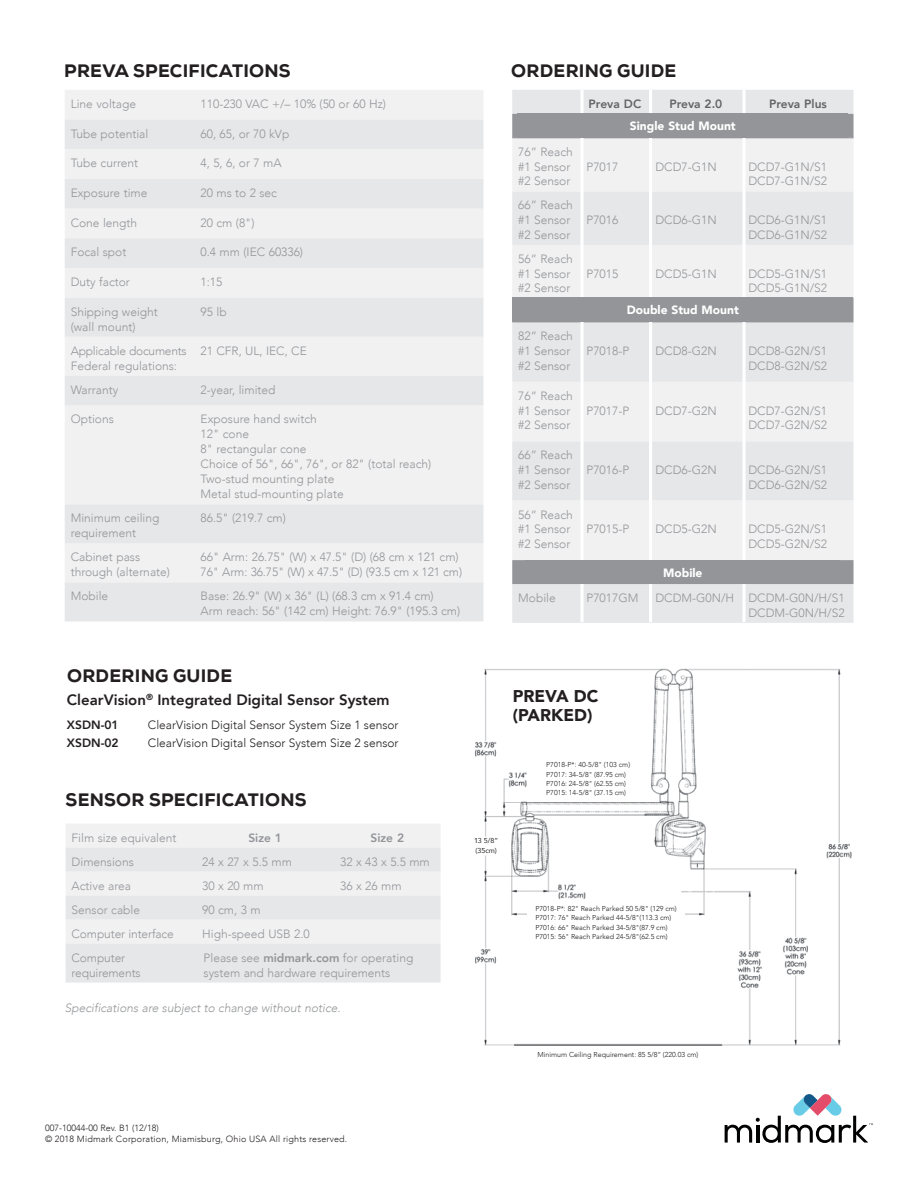
<style>
.page{position:relative;width:918px;height:1188px;background:#fff}
.page>*{position:absolute;margin:0;border:0;box-sizing:border-box;transform-origin:0 0}
.t1{font:800 18px "Nexa";letter-spacing:.015em;color:#231f20}
.t2{font:900 16.95px/19.5px "Avenir";color:#231f20}
.t3{font:800 15px "Avenir";color:#231f20}
.t4{font:300 12px/14.7px "Avenir";color:#939598}
.t5{font:300 12px "Avenir";color:#231f20}
.t6{font:italic 300 12px "Avenir";color:#939598}
.t7{font:300 12px/15px "Avenir";letter-spacing:-.02em;color:#939598}
.t8{font:900 12px "Avenir";color:#fff}
.t9{font:800 12px "Avenir";color:#636466}
.t10{font:800 12px "Avenir";color:#231f20}
.t11{font:800 12px "Avenir";color:#939598}
.t12{font:300 9px/10.5px "Avenir";letter-spacing:.02em;color:#231f20}
.t13{font:300 7.2px/9.3px "Avenir";color:#231f20}
.t14{font:7.2px/9.3px "Avenir";color:#231f20}
.s1{font-weight:800}
</style>
<div class="page">
<div style="left:512px;top:90px;width:342px;height:533px;background:#e6e7e8"></div>
<svg style="left:512px;top:138px;width:342px;height:422px;fill:#f1f1f2"></svg>
<hr style="left:512px;top:137px;width:69px;height:1px;background:#939598">
<hr style="left:742px;top:137px;width:112px;height:1px;background:#939598">
<hr style="left:742px;top:298px;width:112px;height:1px;background:#939598">
<svg style="left:725px;top:1094px;width:148px;height:49px"></svg>
<div style="left:65px;top:90px;width:418px;height:30px;background:#f1f1f2"></div>
<svg style="left:65px;top:120px;width:418px;height:501px;fill:#f1f1f2"></svg>
<div style="left:66px;top:824px;width:375px;height:24px;background:#f1f1f2"></div>
<svg style="left:66px;top:848px;width:375px;height:135px;fill:#e6e7e8"></svg>
<hr style="left:581px;top:90px;width:3px;height:532px;background:#fff">
<hr style="left:649px;top:90px;width:3px;height:532px;background:#fff">
<hr style="left:743px;top:90px;width:3px;height:532px;background:#fff">
<div style="left:512px;top:298px;width:341px;height:24px;background:#939598"></div>
<div style="left:526px;top:560px;width:314px;height:24px;background:#939598"></div>
<div style="left:518px;top:114px;width:330px;height:24px;background:#939598"></div>
<img style="left:474px;top:668px;width:378px;height:378px">
<svg style="left:513px;top:1037px;width:210px;height:9px"></svg>
<div style="left:527px;top:900px;width:158px;height:47px;background:#fff"></div>
<h1 class="t1" style="left:64px;top:60px;width:228px">PREVA SPECIFICATIONS</h1>
<p class="t4" style="left:71px;top:96px;width:67px">Line voltage</p>
<p class="t4" style="left:201px;top:96px;width:187px">110-230 VAC +/– 10% (50 or 60 Hz)</p>
<p class="t4" style="left:71px;top:126px;width:79px">Tube potential</p>
<p class="t4" style="left:201px;top:126px;width:90px">60, 65, or 70 kVp</p>
<p class="t4" style="left:71px;top:156px;width:69px">Tube current</p>
<p class="t4" style="left:201px;top:156px;width:83px">4, 5, 6, or 7 mA</p>
<p class="t4" style="left:71px;top:185px;width:78px">Exposure time</p>
<p class="t4" style="left:201px;top:185px;width:78px">20 ms to 2 sec</p>
<p class="t4" style="left:71px;top:215px;width:68px">Cone length</p>
<p class="t4" style="left:201px;top:215px;width:56px">20 cm (8")</p>
<p class="t4" style="left:71px;top:245px;width:57px">Focal spot</p>
<p class="t4" style="left:201px;top:245px;width:104px">0.4 mm (IEC 60336)</p>
<p class="t4" style="left:71px;top:275px;width:61px">Duty factor</p>
<p class="t4" style="left:201px;top:275px;width:23px">1:15</p>
<p class="t4" style="left:71px;top:304px;width:89px">Shipping weight (wall mount)</p>
<p class="t4" style="left:201px;top:304px;width:28px">95 lb</p>
<p class="t7" style="left:71px;top:343px;width:117px">Applicable documents<br>Federal regulations:</p>
<p class="t4" style="left:201px;top:343px;width:108px">21 CFR, UL, IEC, CE</p>
<p class="t4" style="left:71px;top:382px;width:49px">Warranty</p>
<p class="t4" style="left:201px;top:382px;width:77px">2-year, limited</p>
<p class="t4" style="left:71px;top:412px;width:45px">Options</p>
<p class="t4" style="left:201px;top:412px;width:232px">Exposure hand switch<br>12" cone<br>8" rectangular cone<br>Choice of 56", 66", 76", or 82" (total reach)<br>Two-stud mounting plate<br>Metal stud-mounting plate</p>
<p class="t4" style="left:71px;top:511px;width:90px">Minimum ceiling requirement</p>
<p class="t4" style="left:201px;top:511px;width:87px">86.5" (219.7 cm)</p>
<p class="t4" style="left:71px;top:550px;width:101px">Cabinet pass through (alternate)</p>
<p class="t4" style="left:201px;top:550px;width:263px">66" Arm: 26.75" (W) x 47.5" (D) (68 cm x 121 cm)<br>76" Arm: 36.75" (W) x 47.5" (D) (93.5 cm x 121 cm)</p>
<p class="t4" style="left:71px;top:589px;width:39px">Mobile</p>
<p class="t4" style="left:201px;top:589px;width:261px">Base: 26.9" (W) x 36" (L) (68.3 cm x 91.4 cm)<br>Arm reach: 56" (142 cm) Height: 76.9" (195.3 cm)</p>
<h1 class="t1" style="left:511px;top:60px;width:167px">ORDERING GUIDE</h1>
<p class="t9" style="left:589px;top:94px;width:54px">Preva DC</p>
<p class="t9" style="left:669px;top:94px;width:55px">Preva 2.0</p>
<p class="t9" style="left:769px;top:94px;width:59px">Preva Plus</p>
<p class="t4" style="left:518px;top:144px;width:56px">76” Reach #1 Sensor #2 Sensor</p>
<p class="t4" style="left:518px;top:198px;width:56px">66” Reach #1 Sensor #2 Sensor</p>
<p class="t4" style="left:518px;top:251px;width:56px">56” Reach #1 Sensor #2 Sensor</p>
<p class="t4" style="left:518px;top:329px;width:56px">82” Reach #1 Sensor #2 Sensor</p>
<p class="t4" style="left:518px;top:388px;width:56px">76” Reach #1 Sensor #2 Sensor</p>
<p class="t4" style="left:518px;top:448px;width:56px">66” Reach #1 Sensor #2 Sensor</p>
<p class="t4" style="left:518px;top:507px;width:56px">56” Reach #1 Sensor #2 Sensor</p>
<p class="t8" style="left:630px;top:116px;width:107px">Single Stud Mount</p>
<p class="t4" style="left:587px;top:159px;width:33px">P7017</p>
<p class="t4" style="left:655px;top:159px;width:63px">DCD7-G1N</p>
<p class="t4" style="left:748px;top:159px;width:80px">DCD7-G1N/S1<br>DCD7-G1N/S2</p>
<p class="t4" style="left:587px;top:213px;width:33px">P7016</p>
<p class="t4" style="left:655px;top:213px;width:63px">DCD6-G1N</p>
<p class="t4" style="left:748px;top:213px;width:80px">DCD6-G1N/S1<br>DCD6-G1N/S2</p>
<p class="t4" style="left:587px;top:266px;width:33px">P7015</p>
<p class="t4" style="left:655px;top:266px;width:63px">DCD5-G1N</p>
<p class="t4" style="left:748px;top:266px;width:80px">DCD5-G1N/S1<br>DCD5-G1N/S2</p>
<p class="t8" style="left:627px;top:300px;width:114px">Double Stud Mount</p>
<p class="t4" style="left:587px;top:344px;width:44px">P7018-P</p>
<p class="t4" style="left:655px;top:344px;width:63px">DCD8-G2N</p>
<p class="t4" style="left:748px;top:344px;width:80px">DCD8-G2N/S1<br>DCD8-G2N/S2</p>
<p class="t4" style="left:587px;top:403px;width:44px">P7017-P</p>
<p class="t4" style="left:655px;top:403px;width:63px">DCD7-G2N</p>
<p class="t4" style="left:748px;top:403px;width:80px">DCD7-G2N/S1<br>DCD7-G2N/S2</p>
<p class="t4" style="left:587px;top:462px;width:44px">P7016-P</p>
<p class="t4" style="left:655px;top:462px;width:63px">DCD6-G2N</p>
<p class="t4" style="left:748px;top:462px;width:80px">DCD6-G2N/S1<br>DCD6-G2N/S2</p>
<p class="t4" style="left:587px;top:522px;width:44px">P7015-P</p>
<p class="t4" style="left:655px;top:522px;width:63px">DCD5-G2N</p>
<p class="t4" style="left:748px;top:522px;width:80px">DCD5-G2N/S1<br>DCD5-G2N/S2</p>
<p class="t8" style="left:663px;top:562px;width:41px">Mobile</p>
<p class="t4" style="left:518px;top:590px;width:39px">Mobile</p>
<p class="t4" style="left:587px;top:590px;width:53px">P7017GM</p>
<p class="t4" style="left:655px;top:590px;width:191px;text-align:right">DCDM-G0N/H DCDM-G0N/H/S1<br>DCDM-G0N/H/S2</p>
<h1 class="t1" style="left:67px;top:664px;width:167px">ORDERING GUIDE</h1>
<p class="t3" style="left:67px;top:688px;width:324px">ClearVision<sup>®</sup> Integrated Digital Sensor System</p>
<p class="t10" style="left:67px;top:715px;width:53px">XSDN-01</p>
<p class="t5" style="left:148px;top:717px;width:252px">ClearVision Digital Sensor System Size 1 sensor</p>
<p class="t10" style="left:67px;top:733px;width:53px">XSDN-02</p>
<p class="t5" style="left:148px;top:735px;width:252px">ClearVision Digital Sensor System Size 2 sensor</p>
<h1 class="t1" style="left:66px;top:788px;width:242px">SENSOR SPECIFICATIONS</h1>
<p class="t4" style="left:72px;top:830px;width:106px">Film size equivalent</p>
<p class="t11" style="left:248px;top:828px;width:35px">Size 1</p>
<p class="t11" style="left:371px;top:828px;width:35px">Size 2</p>
<p class="t4" style="left:72px;top:854px;width:64px">Dimensions</p>
<p class="t4" style="left:202px;top:854px;width:91px">24 x 27 x 5.5 mm</p>
<p class="t4" style="left:340px;top:854px;width:91px">32 x 43 x 5.5 mm</p>
<p class="t4" style="left:72px;top:878px;width:61px">Active area</p>
<p class="t4" style="left:202px;top:878px;width:63px">30 x 20 mm</p>
<p class="t4" style="left:340px;top:878px;width:63px">36 x 26 mm</p>
<p class="t4" style="left:72px;top:902px;width:70px">Sensor cable</p>
<p class="t4" style="left:202px;top:902px;width:60px">90 cm, 3 m</p>
<p class="t4" style="left:72px;top:926px;width:104px">Computer interface</p>
<p class="t4" style="left:202px;top:926px;width:109px">High-speed USB 2.0</p>
<p class="t4" style="left:72px;top:950px;width:71px">Computer requirements</p>
<p class="t4" style="left:204px;top:950px;width:211px">Please see <span class="s1">midmark.com</span> for operating system and hardware requirements</p>
<p class="t6" style="left:65px;top:1001px;width:277px">Specifications are subject to change without notice.</p>
<h2 class="t2" style="left:513px;top:686px;width:87px">PREVA DC (PARKED)</h2>
<p class="t13" style="left:546px;top:760px;width:86px">P7018-P*: 40-5/8" (103 cm)<br>P7017: 34-5/8" (87.95 cm)<br>P7016: 24-5/8" (62.55 cm)<br>P7015: 14-5/8" (37.15 cm)</p>
<p class="t14" style="left:474px;top:836px;width:26px">13 5/8” (35cm)</p>
<p class="t13" style="left:535px;top:904px;width:143px">P7018-P*: 82" Reach Parked 50 5/8" (129 cm)<br>P7017: 76" Reach Parked 44-5/8"(113.3 cm)<br>P7016: 66" Reach Parked 34-5/8"(87.9 cm)<br>P7015: 56" Reach Parked 24-5/8"(62.5 cm)</p>
<p class="t13" style="left:537px;top:1050px;width:163px">Minimum Ceiling Requirement: 85 5/8” (220.03 cm)</p>
<p class="t12" style="left:45px;top:1123px;width:304px">007-10044-00 Rev. B1 (12/18)<br>© 2018 Midmark Corporation, Miamisburg, Ohio USA All rights reserved.</p>
</div>
